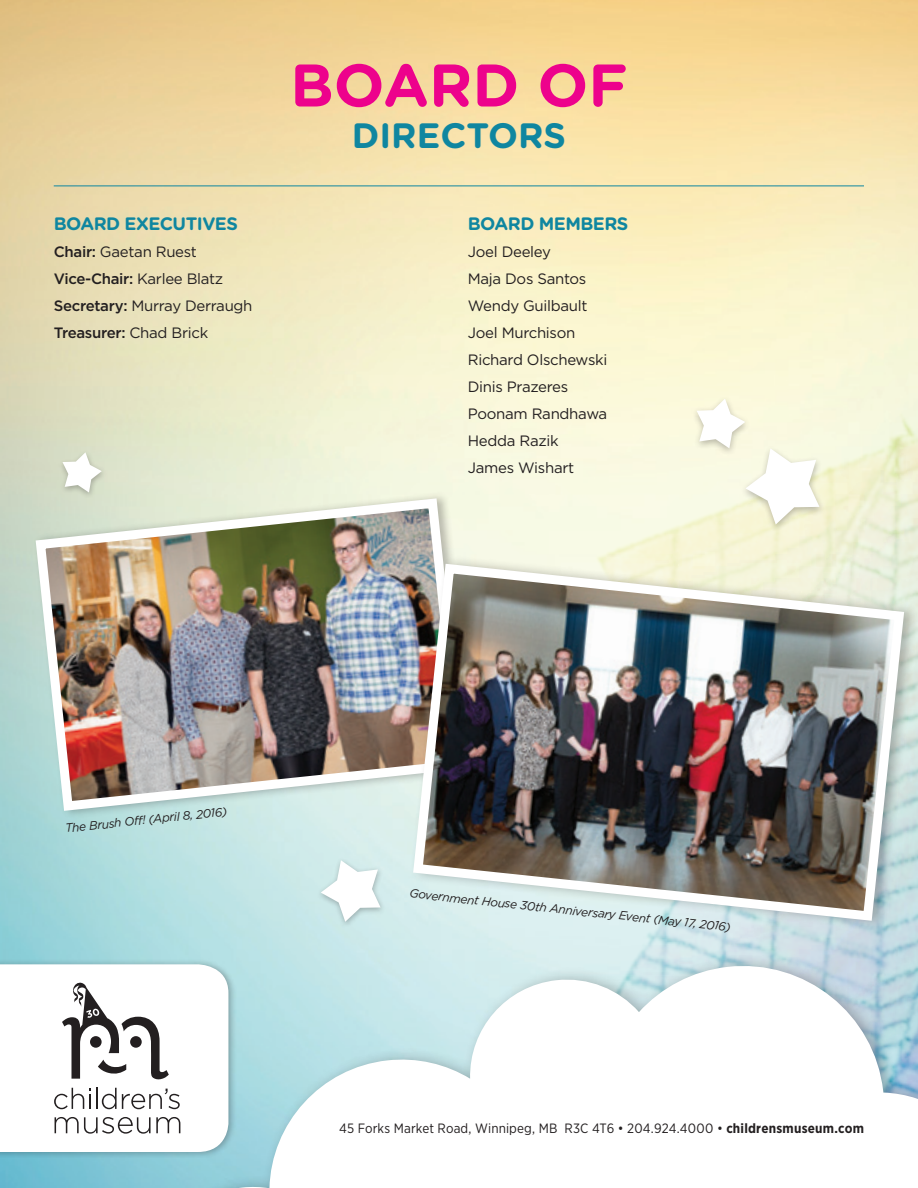
<style>
.page{position:relative;width:918px;height:1188px;background:#fff}
.page>*{position:absolute;margin:0;border:0;box-sizing:border-box;transform-origin:0 0}
.t1{font:700 60px "Gotham Rounded";color:#ed028c}
.t2{font:700 35.25px "Gotham Rounded";color:#0f86a0}
.t3{font:700 18px "Gotham Rounded";letter-spacing:-.03em;color:#0f86a0}
.t4{font:15px/27px "Gotham";letter-spacing:-.02em;color:#231f20}
.t5{font:13.5px "Gotham Narrow";letter-spacing:.01em;color:#231f20}
.t6{font:italic 12px "Gotham";color:#231f20}
.s1{font-weight:500}
.s2{font-weight:700}
</style>
<div class="page">
<img style="left:0;top:0;width:918px;height:1188px">
<img style="left:560px;top:314px;width:358px;height:638px">
<div style="left:78px;top:952px;width:840px;height:236px;background:#231f20;opacity:.3"></div>
<svg style="left:82px;top:958px;width:836px;height:230px"></svg>
<div style="left:0;top:958px;width:237px;height:200px;background:#231f20;opacity:.3"></div>
<svg style="left:0;top:964px;width:228px;height:188px"></svg>
<hr style="left:54px;top:186px;width:810px;height:1px;background:#0f86a0">
<img style="left:31px;top:493px;width:439px;height:323px">
<div style="left:740px;top:444px;width:85px;height:88px;background:#231f20;opacity:.3"></div>
<div style="left:691px;top:395px;width:60px;height:61px;background:#fbf9dc"></div>
<svg style="left:697px;top:399px;width:122px;height:126px"></svg>
<div style="left:316px;top:857px;width:70px;height:71px;background:#cfeaeb"></div>
<svg style="left:321px;top:860px;width:60px;height:62px"></svg>
<div style="left:58px;top:449px;width:49px;height:50px;background:#d6dec8"></div>
<svg style="left:62px;top:452px;width:40px;height:41px"></svg>
<div style="left:409px;top:554px;width:509px;height:377px;background:#231f20;opacity:.3"></div>
<img style="left:408px;top:559px;width:501px;height:367px">
<p class="t3" style="left:54px;top:211px;width:186px">BOARD EXECUTIVES</p>
<p class="t4" style="left:54px;top:238px;width:200px"><span class="s1">Chair:</span> Gaetan Ruest<br><span class="s1">Vice-Chair:</span> Karlee Blatz<br><span class="s1">Secretary:</span> Murray Derraugh<br><span class="s1">Treasurer:</span> Chad Brick</p>
<h1 class="t1" style="left:290px;top:41px;width:339px">BOARD OF</h1>
<h2 class="t2" style="left:352px;top:110px;width:216px">DIRECTORS</h2>
<p class="t3" style="left:468px;top:211px;width:162px">BOARD MEMBERS</p>
<p class="t4" style="left:468px;top:238px;width:141px">Joel Deeley<br>Maja Dos Santos<br>Wendy Guilbault<br>Joel Murchison<br>Richard Olschewski<br>Dinis Prazeres<br>Poonam Randhawa<br>Hedda Razik<br>James Wishart</p>
<p class="t6" style="left:65px;top:822px;width:164px;rotate:-6deg">The Brush Off! (April 8, 2016)</p>
<p class="t6" style="left:410px;top:887px;width:325px;rotate:6deg">Government House 30th Anniversary Event (May 17, 2016)</p>
<p class="t5" style="left:339px;top:1120px;width:526px">45 Forks Market Road, Winnipeg, MB R3C 4T6 • 204.924.4000 • <span class="s2">childrensmuseum.com</span></p>
</div>
